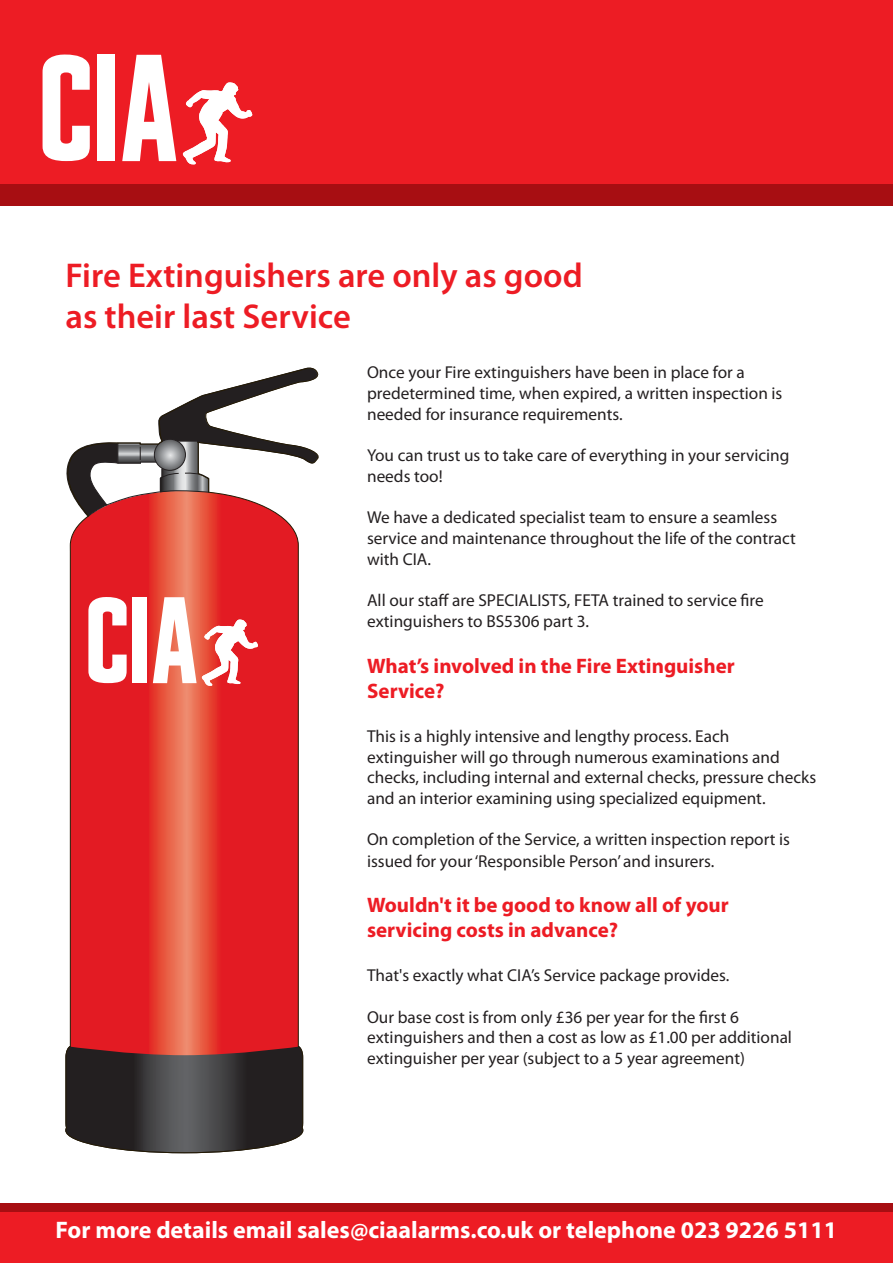
<style>
.page{position:relative;width:893px;height:1263px;background:#fff}
.page>*{position:absolute;margin:0;border:0;box-sizing:border-box;transform-origin:0 0}
.t1{font:600 34.5px/41.4px "Myriad Pro";color:#ed1c24}
.t2{font:700 24px "Myriad Pro";color:#fff}
.t3{font:700 21px/25.2px "Myriad Pro";color:#ed1c24}
.t4{font:17.25px/20.7px "Myriad Pro";color:#231f20}
</style>
<div class="page">
<div style="left:0;top:0;width:892px;height:206px;background:#ed1c24"></div>
<div style="left:0;top:185px;width:892px;height:21px;background:#a70e12"></div>
<div style="left:0;top:1203px;width:892px;height:60px;background:#ed1c24"></div>
<div style="left:0;top:1203px;width:892px;height:9px;background:#a70e12"></div>
<svg style="left:43px;top:55px;width:47px;height:106px"></svg>
<div style="left:97px;top:55px;width:18px;height:106px;background:#fff"></div>
<svg style="left:122px;top:55px;width:54px;height:106px"></svg>
<svg style="left:183px;top:82px;width:69px;height:82px"></svg>
<svg style="left:65px;top:367px;width:254px;height:786px"></svg>
<svg style="left:88px;top:597px;width:39px;height:86px"></svg>
<div style="left:133px;top:597px;width:14px;height:86px;background:#fff"></div>
<svg style="left:153px;top:597px;width:105px;height:89px"></svg>
<h1 class="t1" style="left:66px;top:257px;width:519px">Fire Extinguishers are only as good as their last Service</h1>
<p class="t4" style="left:367px;top:363px;width:417px">Once your Fire extinguishers have been in place for a predetermined time, when expired, a written inspection is needed for insurance requirements.</p>
<p class="t4" style="left:367px;top:446px;width:424px">You can trust us to take care of everything in your servicing needs too!</p>
<p class="t4" style="left:367px;top:508px;width:430px">We have a dedicated specialist team to ensure a seamless service and maintenance throughout the life of the contract with CIA.</p>
<p class="t4" style="left:367px;top:591px;width:398px;line-height:21.3px">All our staff are SPECIALISTS, FETA trained to service fire extinguishers to BS5306 part 3.</p>
<p class="t3" style="left:367px;top:655px;width:369px">What’s involved in the Fire Extinguisher<br>Service?</p>
<p class="t4" style="left:367px;top:727px;width:451px">This is a highly intensive and lengthy process. Each extinguisher will go through numerous examinations and checks, including internal and external checks, pressure checks and an interior examining using specialized equipment.</p>
<p class="t4" style="left:367px;top:830px;width:424px;line-height:21.3px">On completion of the Service, a written inspection report is issued for your ‘Responsible Person’ and insurers.</p>
<p class="t3" style="left:367px;top:894px;width:363px">Wouldn't it be good to know all of your servicing costs in advance?</p>
<p class="t4" style="left:367px;top:966px;width:364px">That's exactly what CIA’s Service package provides.</p>
<p class="t4" style="left:367px;top:1008px;width:426px">Our base cost is from only £36 per year for the first 6 extinguishers and then a cost as low as £1.00 per additional extinguisher per year (subject to a 5 year agreement)</p>
<h2 class="t2" style="left:56px;top:1221px;width:783px">For more details email sales@ciaalarms.co.uk or telephone 023 9226 5111</h2>
</div>
